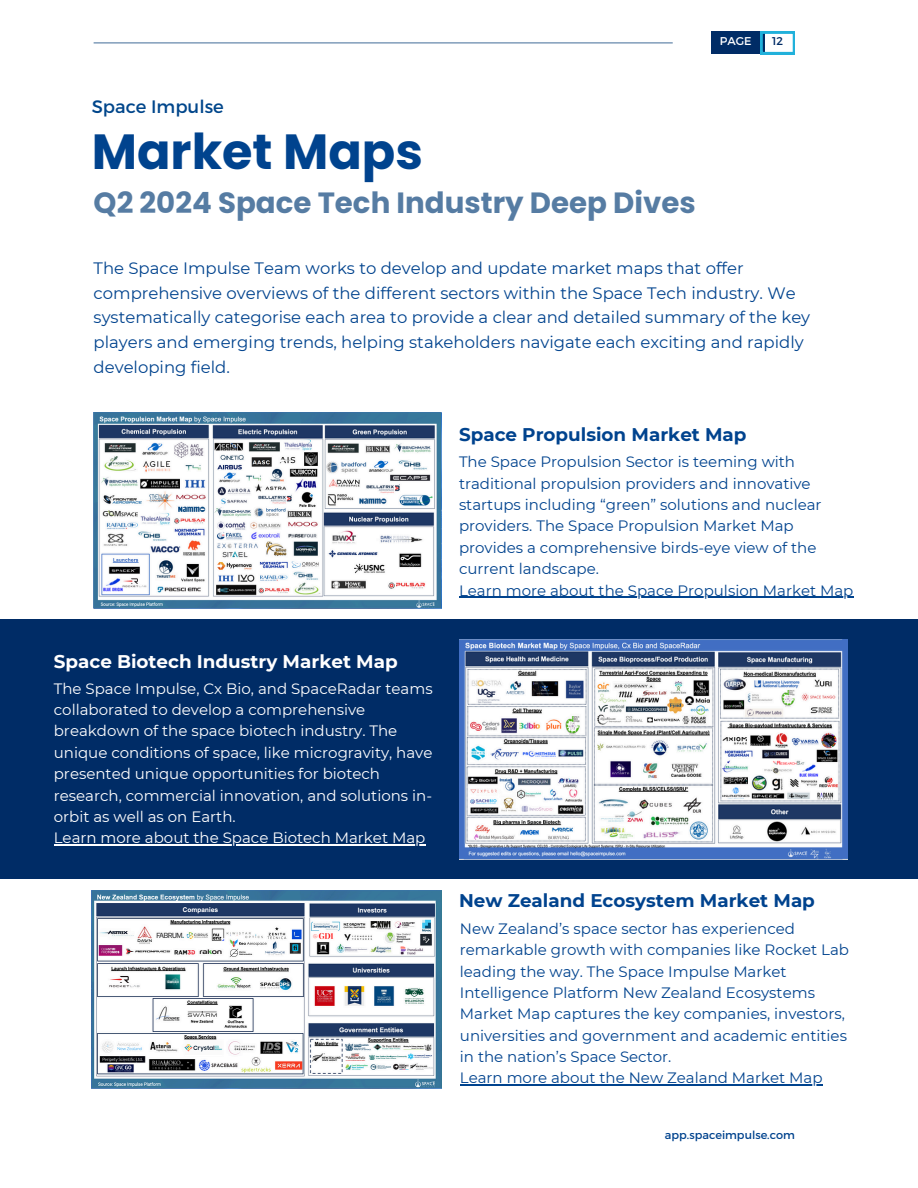
<style>
.page{position:relative;width:918px;height:1188px;background:#fff}
.page>*{position:absolute;margin:0;border:0;box-sizing:border-box;transform-origin:0 0}
.t1{font:700 49.35px "Poppins";color:#00438e}
.t2{font:700 29.25px "Poppins";color:#567ca3}
.t3{font:700 18.3px "Montserrat";color:#00438e}
.t4{font:700 18.3px "Montserrat";color:#fff}
.t5{font:18px "Montserrat";color:#00468b}
.t6{font:16.5px/24.8px "Montserrat";color:#00438e}
.t7{font:15px/21.3px "Montserrat";color:#00438e}
.t8{font:15px/21.3px "Montserrat";color:#fff}
.t9{font:11.25px "Montserrat";color:#00438e}
.t10{font:11.25px "Montserrat";color:#fff}
.t11{font:11.25px "Montserrat";color:#002c66}
</style>
<div class="page">
<div style="left:711px;top:32px;width:54px;height:22px;background:#002c66"></div>
<svg style="left:761px;top:32px;width:34px;height:22px"></svg>
<div style="left:0;top:620px;width:918px;height:259px;background:#002c66"></div>
<hr style="left:94px;top:42px;width:579px;height:1px;background:#567ca3">
<img style="left:94px;top:413px;width:347px;height:196px">
<img style="left:459px;top:640px;width:388px;height:219px">
<img style="left:92px;top:890px;width:350px;height:198px">
<hr style="left:459px;top:597px;width:394px;height:1px;background:#00438e">
<hr style="left:54px;top:844px;width:371px;height:2px;background:#fff">
<hr style="left:460px;top:1085px;width:363px;height:1px;background:#00438e">
<p class="t5" style="left:92px;top:95px;width:133px">Space Impulse</p>
<h3 class="t1" style="left:92px;top:117px;width:333px">Market Maps</h3>
<h1 class="t2" style="left:94px;top:183px;width:604px">Q2 2024 Space Tech Industry Deep Dives</h1>
<h2 class="t10" style="left:720px;top:34px;width:33px">PAGE</h2>
<h5 class="t11" style="left:772px;top:34px;width:13px">12</h5>
<p class="t6" style="left:94px;top:256px;width:718px">The Space Impulse Team works to develop and update market maps that offer comprehensive overviews of the different sectors within the Space Tech industry. We systematically categorise each area to provide a clear and detailed summary of the key players and emerging trends, helping stakeholders navigate each exciting and rapidly developing field.</p>
<h5 class="t3" style="left:459px;top:423px;width:289px">Space Propulsion Market Map</h5>
<p class="t4" style="left:54px;top:650px;width:345px">Space Biotech Industry Market Map</p>
<h5 class="t8" style="left:54px;top:678px;width:380px">The Space Impulse, Cx Bio, and SpaceRadar teams collaborated to develop a comprehensive breakdown of the space biotech industry. The unique conditions of space, like microgravity, have presented unique opportunities for biotech research, commercial innovation, and solutions in&shy;orbit as well as on Earth.</h5>
<p class="t8" style="left:54px;top:827px;width:373px">Learn more about the Space Biotech Market Map</p>
<p class="t7" style="left:459px;top:451px;width:364px">The Space Propulsion Sector is teeming with traditional propulsion providers and innovative startups including “green” solutions and nuclear providers. The Space Propulsion Market Map provides a comprehensive birds-eye view of the current landscape.</p>
<h3 class="t7" style="left:459px;top:580px;width:396px">Learn more about the Space Propulsion Market Map</h3>
<h3 class="t3" style="left:459px;top:890px;width:357px">New Zealand Ecosystem Market Map</h3>
<h5 class="t7" style="left:460px;top:918px;width:391px">New Zealand’s space sector has experienced remarkable growth with companies like Rocket Lab leading the way. The Space Impulse Market Intelligence Platform New Zealand Ecosystems Market Map captures the key companies, investors, universities and government and academic entities in the nation’s Space Sector.</h5>
<p class="t7" style="left:460px;top:1067px;width:364px">Learn more about the New Zealand Market Map</p>
<p class="t9" style="left:665px;top:1127px;width:131px">app.spaceimpulse.com</p>
</div>
